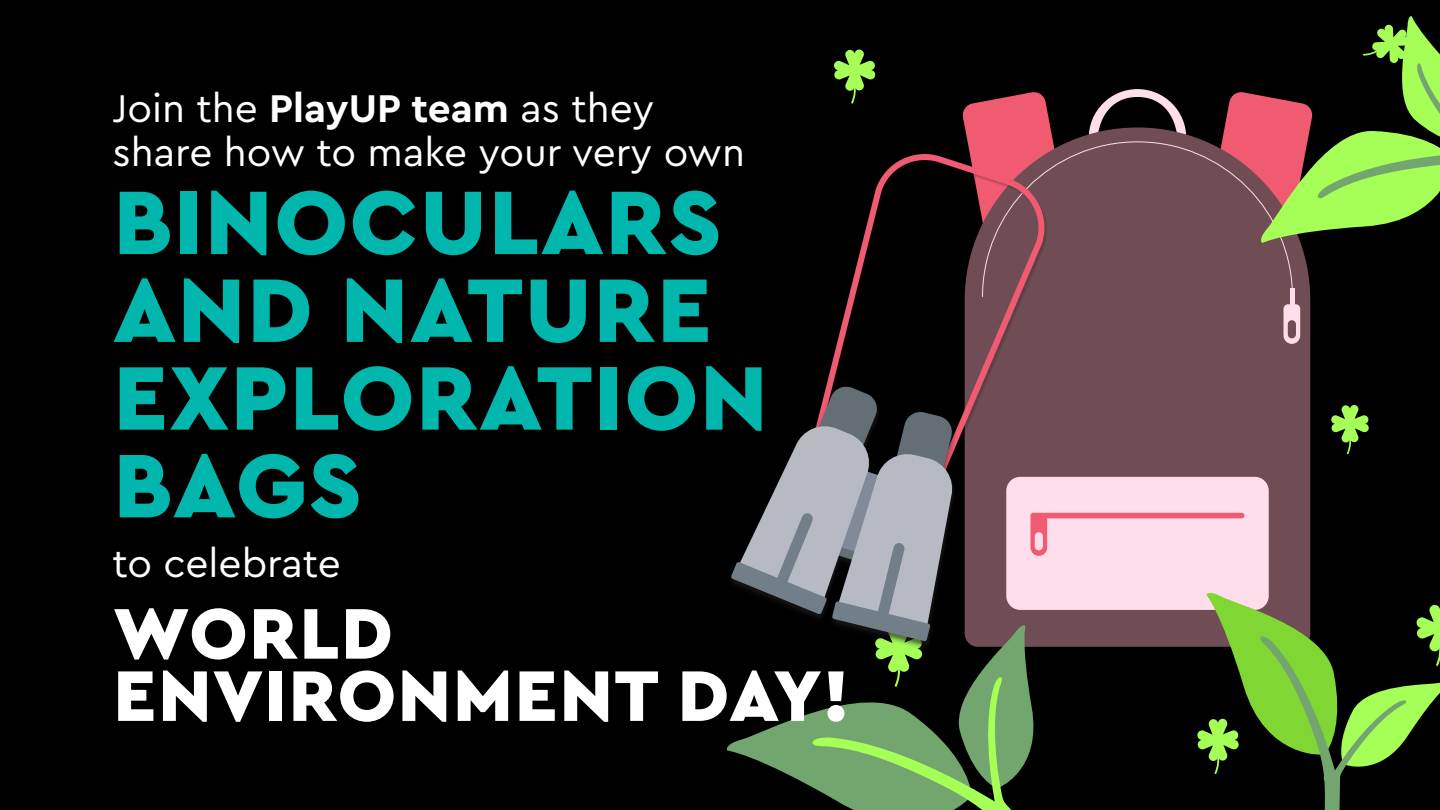
<style>
.page{position:relative;width:1440px;height:810px;background:#000}
.page>*{position:absolute;margin:0;border:0;box-sizing:border-box;transform-origin:0 0}
.t1{font:900 94.5px/87.8px "Cera";letter-spacing:.02em;color:#00b6ad}
.t2{font:900 75px/62.2px "Cera";letter-spacing:.02em;color:#fff}
.t3{font:40.5px/44.5px "Cera";color:#fff}
.s1{font-weight:700}
</style>
<div class="page">
<svg style="left:1331px;top:405px;width:38px;height:49px"></svg>
<svg style="left:962px;top:92px;width:89px;height:36px"></svg>
<svg style="left:1090px;top:89px;width:95px;height:38px"></svg>
<svg style="left:965px;top:127px;width:345px;height:520px;background:#764a53"></svg>
<div style="left:1048px;top:298px;width:245px;height:252px;background:#704d54"></div>
<div style="left:1006px;top:477px;width:263px;height:133px;background:#ffdeeb;border-radius:14px"></div>
<div style="left:1030px;top:513px;width:215px;height:5px;background:#f05b72;border-radius:3px"></div>
<div style="left:982px;top:142px;width:311px;height:156px;background:#704d54"></div>
<svg style="left:1284px;top:304px;width:16px;height:40px"></svg>
<div style="left:1290px;top:288px;width:5px;height:21px;background:#ffdeeb"></div>
<svg style="left:834px;top:49px;width:42px;height:55px"></svg>
<svg style="left:1197px;top:589px;width:243px;height:221px"></svg>
<svg style="left:1202px;top:16px;width:238px;height:249px"></svg>
<div style="left:732px;top:156px;width:316px;height:490px;background:#000"></div>
<svg style="left:826px;top:151px;width:221px;height:234px"></svg>
<svg style="left:727px;top:385px;width:322px;height:425px"></svg>
<p class="t3" style="left:112px;top:84px;width:634px">Join the <span class="s1">PlayUP team</span> as they share how to make your very own</p>
<h1 class="t1" style="left:113px;top:175px;width:656px">BINOCULARS<br>AND NATURE<br>EXPLORATION<br>BAGS</h1>
<p class="t3" style="left:113px;top:539px;width:230px">to celebrate</p>
<h2 class="t2" style="left:113px;top:600px;width:738px">WORLD<br>ENVIRONMENT DAY!</h2>
</div>
